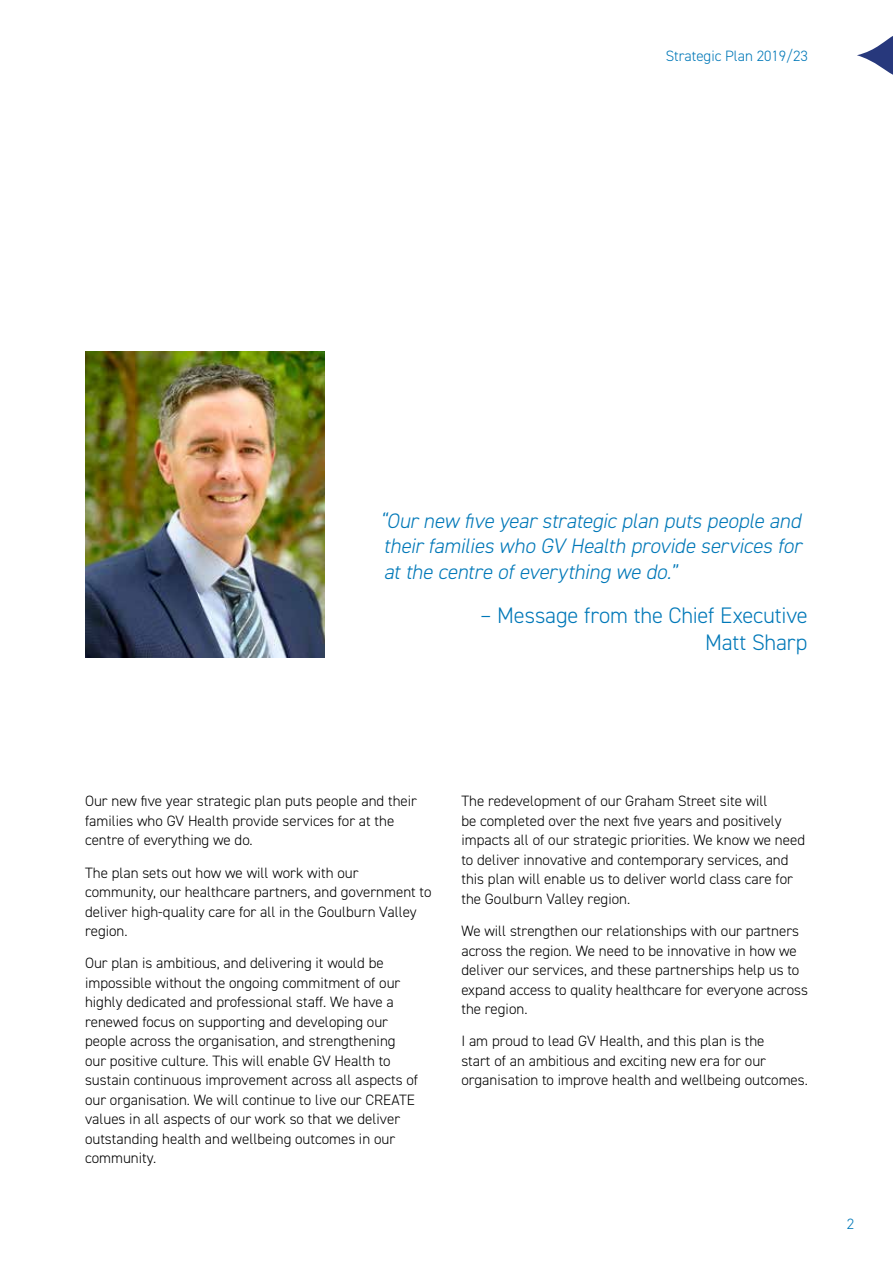
<style>
.page{position:relative;width:893px;height:1263px;background:#fff}
.page>*{position:absolute;margin:0;border:0;box-sizing:border-box;transform-origin:0 0}
.t1{font:300 22.5px/27px "DIN2014";letter-spacing:-.005em;color:#0078b8;text-align:right}
.t2{font:italic 300 21px/25.5px "DIN2014";color:#0078b8;text-align:justify}
.t3{font:300 15px/19.5px "DIN2014";color:#000}
.t4{font:300 15px "DIN2014";color:#0078b8}
</style>
<div class="page">
<svg style="left:857px;top:36px;width:36px;height:39px"></svg>
<img style="left:85px;top:352px;width:240px;height:305px">
<p class="t4" style="left:666px;top:46px;width:144px">Strategic Plan 2019/23</p>
<h2 class="t2" style="left:380px;top:508px;width:428px">“Ournew five yearstrategic plan puts people and theirfamilies who GV Health provide services for atthe centre ofeverything we do.”</h2>
<h1 class="t1" style="left:480px;top:602px;width:329px">– Message from the Chief Executive<br>Matt Sharp</h1>
<p class="t3" style="left:85px;top:791px;width:333px">Our new five year strategic plan puts people and their families who GV Health provide services for at the centre of everything we do.</p>
<p class="t3" style="left:85px;top:863px;width:348px">The plan sets out how we will work with our community, our healthcare partners, and government to deliver high-quality care for all in the Goulburn Valley region.</p>
<p class="t3" style="left:85px;top:953px;width:335px">Our plan is ambitious, and delivering it would be impossible without the ongoing commitment of our highly dedicated and professional staff. We have a renewed focus on supporting and developing our people across the organisation, and strengthening our positive culture. This will enable GV Health to sustain continuous improvement across all aspects of our organisation. We will continue to live our CREATE values in all aspects of our work so that we deliver outstanding health and wellbeing outcomes in our community.</p>
<p class="t3" style="left:461px;top:791px;width:345px">The redevelopment of our Graham Street site will<br>be completed over the next five years and positively impacts all of our strategic priorities. We know we need to deliver innovative and contemporary services, and this plan will enable us to deliver world class care for the Goulburn Valley region.</p>
<p class="t3" style="left:461px;top:921px;width:348px">We will strengthen our relationships with our partners across the region. We need to be innovative in how we deliver our services, and these partnerships help us to expand access to quality healthcare for everyone across the region.</p>
<p class="t3" style="left:461px;top:1031px;width:348px">I am proud to lead GV Health, and this plan is the<br>start of an ambitious and exciting new era for our organisation to improve health and wellbeing outcomes.</p>
<p class="t4" style="left:847px;top:1214px;width:9px">2</p>
</div>
